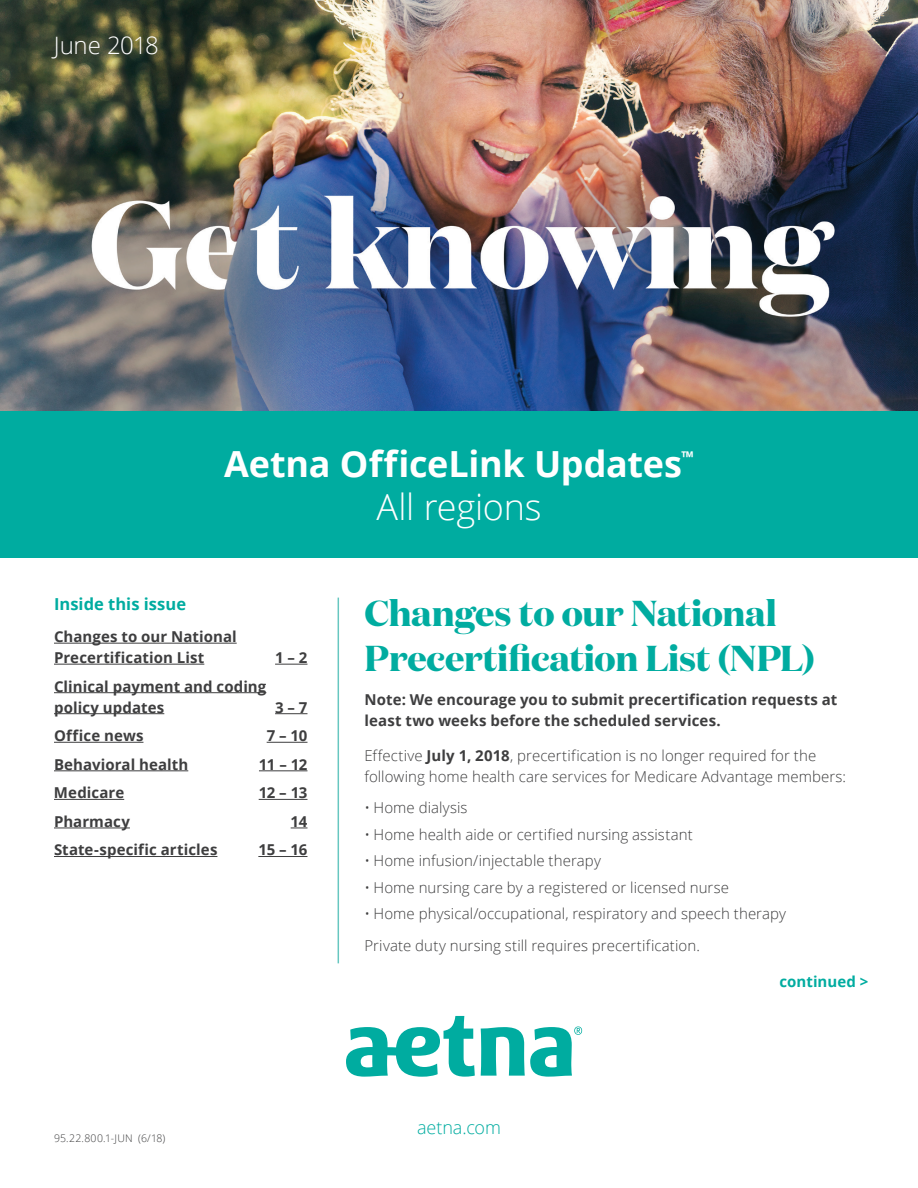
<style>
.page{position:relative;width:918px;height:1188px;background:#fff}
.page>*{position:absolute;margin:0;border:0;box-sizing:border-box;transform-origin:0 0}
.t1{font:700 36px/45px "Domaine Disp";letter-spacing:-.005em;color:#00aca0}
.t2{font:700 36px "Open Sans";letter-spacing:-.005em;color:#fff}
.t3{font:300 36px "Open Sans";letter-spacing:-.01em;color:#fff}
.t4{font:300 24px "Open Sans";letter-spacing:-.015em;color:#fff}
.t5{font:300 18px "Open Sans";letter-spacing:-.005em;color:#00aca0}
.t6{font:700 16.5px "Open Sans";color:#00aca0}
.t7{font:300 15px/21px "Open Sans";letter-spacing:.005em;color:#3e3e3f}
.t8{font:700 15px/21px "Open Sans";letter-spacing:.005em;color:#3e3e3f}
.t9{font:700 15px "Open Sans";letter-spacing:.005em;color:#00aca0}
.t10{font:300 10.5px "Open Sans";letter-spacing:.025em;color:#3e3e3f}
.s1{font-weight:700}
</style>
<div class="page">
<hr style="left:338px;top:598px;width:1px;height:365px;background:#67c7c0">
<hr style="left:54px;top:643px;width:183px;height:1px;background:#3e3e3f">
<hr style="left:54px;top:664px;width:150px;height:1px;background:#3e3e3f">
<hr style="left:275px;top:664px;width:32px;height:1px;background:#3e3e3f">
<hr style="left:54px;top:692px;width:212px;height:1px;background:#3e3e3f">
<hr style="left:54px;top:713px;width:110px;height:1px;background:#3e3e3f">
<hr style="left:275px;top:713px;width:32px;height:1px;background:#3e3e3f">
<hr style="left:54px;top:742px;width:89px;height:1px;background:#3e3e3f">
<hr style="left:267px;top:742px;width:40px;height:1px;background:#3e3e3f">
<hr style="left:54px;top:770px;width:134px;height:1px;background:#3e3e3f">
<hr style="left:259px;top:770px;width:48px;height:1px;background:#3e3e3f">
<hr style="left:54px;top:799px;width:70px;height:1px;background:#3e3e3f">
<hr style="left:259px;top:799px;width:48px;height:1px;background:#3e3e3f">
<hr style="left:54px;top:828px;width:76px;height:1px;background:#3e3e3f">
<svg style="left:291px;top:828px;width:16px;height:1px"></svg>
<hr style="left:54px;top:856px;width:163px;height:1px;background:#3e3e3f">
<hr style="left:258px;top:856px;width:49px;height:1px;background:#3e3e3f">
<img style="left:0;top:0;width:918px;height:411px">
<div style="left:0;top:411px;width:918px;height:147px;background:#00aca0"></div>
<svg style="left:346px;top:1016px;width:236px;height:61px"></svg>
<p class="t4" style="left:57px;top:29px;width:107px">June 2018</p>
<h2 class="t4" style="left:54px;top:29px;width:107px">June 2018</h2>
<h1 class="t2" style="left:224px;top:439px;width:471px">Aetna OfficeLink Updates<sup>™</sup></h1>
<h2 class="t3" style="left:377px;top:483px;width:166px">All regions</h2>
<h2 class="t6" style="left:54px;top:593px;width:134px">Inside this issue</h2>
<p class="t8" style="left:54px;top:626px;width:184px">Changes to our National<br>Precertification List</p>
<p class="t8" style="left:54px;top:675px;width:214px">Clinical payment and coding policy updates</p>
<p class="t8" style="left:275px;top:647px;width:34px">1 – 2</p>
<p class="t8" style="left:275px;top:696px;width:34px">3 – 7</p>
<p class="t8" style="left:54px;top:725px;width:91px">Office news</p>
<p class="t8" style="left:267px;top:725px;width:42px">7 – 10</p>
<p class="t8" style="left:54px;top:753px;width:136px">Behavioral health</p>
<p class="t8" style="left:259px;top:753px;width:50px">11 – 12</p>
<p class="t8" style="left:54px;top:782px;width:72px">Medicare</p>
<p class="t8" style="left:259px;top:782px;width:50px">12 – 13</p>
<p class="t8" style="left:54px;top:811px;width:77px">Pharmacy</p>
<p class="t8" style="left:291px;top:811px;width:18px">14</p>
<p class="t8" style="left:54px;top:839px;width:165px">State-specific articles</p>
<p class="t8" style="left:258px;top:839px;width:51px">15 – 16</p>
<p class="t10" style="left:54px;top:1131px;width:113px">95.22.800.1-JUN (6/18)</p>
<h2 class="t1" style="left:364px;top:590px;width:452px">Changes to our National<br>Precertification List (NPL)</h2>
<p class="t8" style="left:364px;top:689px;width:474px">Note: We encourage you to submit precertification requests at least two weeks before the scheduled services.</p>
<p class="t7" style="left:364px;top:744px;width:483px">Effective <span class="s1">July 1, 2018</span>, precertification is no longer required for the following home health care services for Medicare Advantage members:</p>
<p class="t7" style="left:364px;top:797px;width:105px">• Home dialysis</p>
<p class="t7" style="left:364px;top:824px;width:330px">• Home health aide or certified nursing assistant</p>
<p class="t7" style="left:364px;top:850px;width:238px">• Home infusion/injectable therapy</p>
<p class="t7" style="left:364px;top:876px;width:366px">• Home nursing care by a registered or licensed nurse</p>
<p class="t7" style="left:364px;top:903px;width:423px">• Home physical/occupational, respiratory and speech therapy</p>
<p class="t7" style="left:364px;top:935px;width:337px">Private duty nursing still requires precertification.</p>
<p class="t9" style="left:779px;top:971px;width:91px">continued &gt;</p>
<p class="t5" style="left:417px;top:1115px;width:85px">aetna.com</p>
</div>
